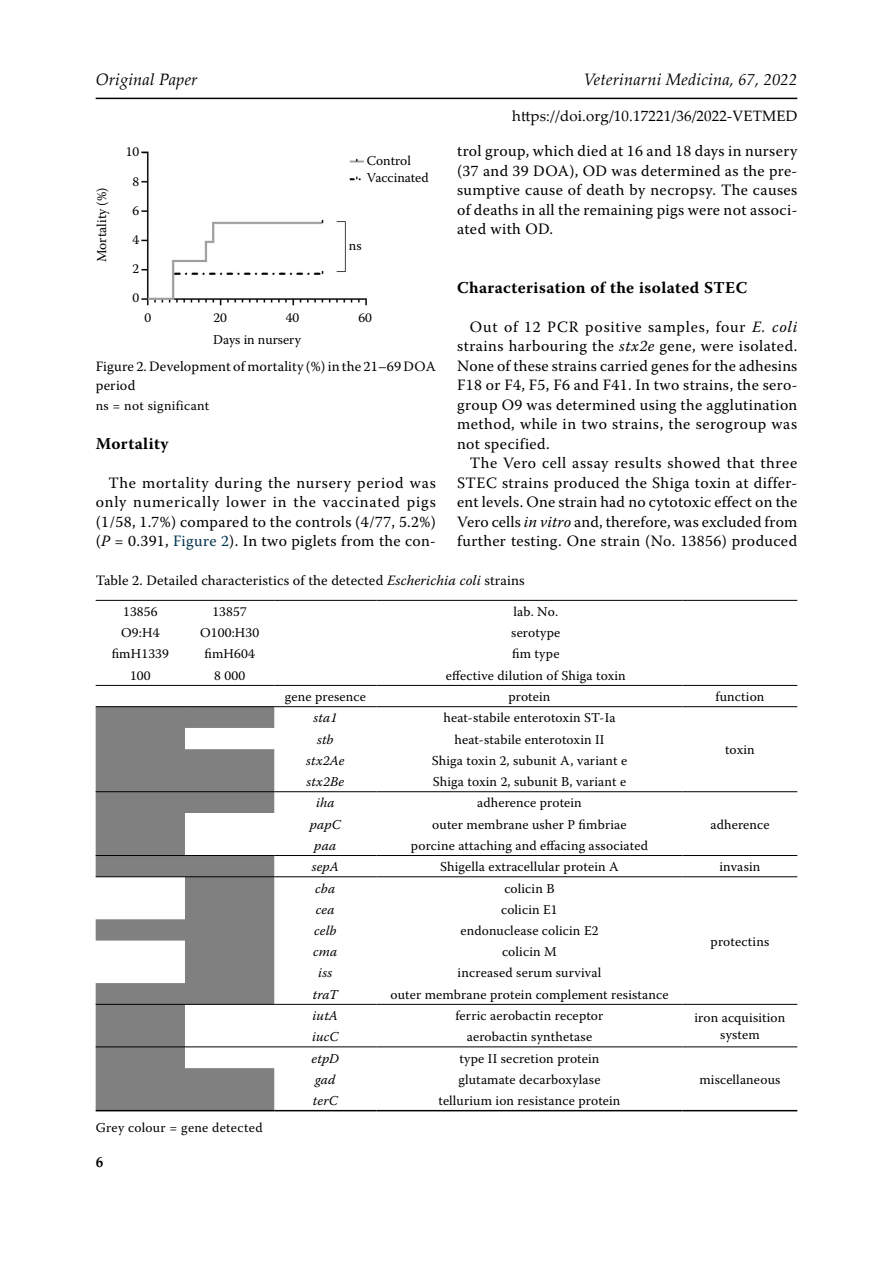
<style>
.page{position:relative;width:893px;height:1263px;background:#fff}
.page>*{position:absolute;margin:0;border:0;box-sizing:border-box;transform-origin:0 0}
.t1{font:700 16.5px "Warnock Pro";letter-spacing:.02em;color:#000}
.t2{font:italic 16.5px "Palatino Linotype";letter-spacing:.01em;color:#000}
.t3{font:15.75px/19.5px "Warnock Pro";letter-spacing:.02em;color:#000;text-align:justify}
.t4{font:15px "Palatino Linotype";letter-spacing:.01em;color:#000}
.t5{font:700 15px "Palatino Linotype";color:#000}
.t6{font:14.25px/19.5px "Warnock Pro";letter-spacing:.01em;color:#000}
.t7{font:13.5px/29.1px "Warnock Pro";letter-spacing:.01em;color:#000;text-align:center}
.t8{font:italic 13.5px "Warnock Pro";letter-spacing:.02em;color:#000}
.s1{font-style:italic}
.s2{color:#00354e}
</style>
<div class="page">
<hr style="left:96px;top:98px;width:701px;height:1px;background:#000">
<img style="left:141px;top:151px;width:226px;height:155px">
<img style="left:345px;top:151px;width:22px;height:44px">
<svg style="left:96px;top:707px;width:178px;height:403px;fill:#808080"></svg>
<hr style="left:96px;top:600px;width:89px;height:1px;background:#000">
<hr style="left:185px;top:600px;width:89px;height:1px;background:#000">
<hr style="left:274px;top:600px;width:102px;height:1px;background:#000">
<hr style="left:376px;top:600px;width:306px;height:1px;background:#000">
<hr style="left:682px;top:600px;width:115px;height:1px;background:#000">
<hr style="left:96px;top:685px;width:89px;height:1px;background:#000">
<hr style="left:185px;top:685px;width:89px;height:1px;background:#000">
<hr style="left:274px;top:685px;width:102px;height:1px;background:#000">
<hr style="left:376px;top:685px;width:306px;height:1px;background:#000">
<hr style="left:682px;top:685px;width:115px;height:1px;background:#000">
<hr style="left:96px;top:706px;width:89px;height:1px;background:#000">
<hr style="left:185px;top:706px;width:89px;height:1px;background:#000">
<hr style="left:274px;top:706px;width:102px;height:1px;background:#000">
<hr style="left:376px;top:706px;width:306px;height:1px;background:#000">
<hr style="left:682px;top:706px;width:115px;height:1px;background:#000">
<hr style="left:96px;top:1110px;width:89px;height:1px;background:#000">
<hr style="left:185px;top:1110px;width:89px;height:1px;background:#000">
<hr style="left:274px;top:1110px;width:102px;height:1px;background:#000">
<hr style="left:376px;top:1110px;width:306px;height:1px;background:#000">
<hr style="left:682px;top:1110px;width:115px;height:1px;background:#000">
<hr style="left:682px;top:791px;width:115px;height:1px;background:#000">
<hr style="left:96px;top:791px;width:89px;height:1px;background:#000">
<hr style="left:185px;top:791px;width:89px;height:1px;background:#000">
<hr style="left:274px;top:791px;width:102px;height:1px;background:#000">
<hr style="left:376px;top:791px;width:306px;height:1px;background:#000">
<hr style="left:96px;top:876px;width:89px;height:1px;background:#000">
<hr style="left:185px;top:876px;width:89px;height:1px;background:#000">
<hr style="left:274px;top:876px;width:102px;height:1px;background:#000">
<hr style="left:376px;top:876px;width:306px;height:1px;background:#000">
<hr style="left:682px;top:876px;width:115px;height:1px;background:#000">
<hr style="left:682px;top:1004px;width:115px;height:1px;background:#000">
<hr style="left:96px;top:1004px;width:89px;height:1px;background:#000">
<hr style="left:185px;top:1004px;width:89px;height:1px;background:#000">
<hr style="left:274px;top:1004px;width:102px;height:1px;background:#000">
<hr style="left:376px;top:1004px;width:306px;height:1px;background:#000">
<hr style="left:682px;top:1046px;width:115px;height:1px;background:#000">
<hr style="left:96px;top:1046px;width:89px;height:1px;background:#000">
<hr style="left:185px;top:1046px;width:89px;height:1px;background:#000">
<hr style="left:274px;top:1046px;width:102px;height:1px;background:#000">
<hr style="left:376px;top:1046px;width:306px;height:1px;background:#000">
<hr style="left:682px;top:855px;width:115px;height:1px;background:#000">
<hr style="left:96px;top:855px;width:89px;height:1px;background:#000">
<hr style="left:185px;top:855px;width:89px;height:1px;background:#000">
<hr style="left:274px;top:855px;width:102px;height:1px;background:#000">
<hr style="left:376px;top:855px;width:306px;height:1px;background:#000">
<div style="left:349px;top:240px;width:17px;height:15px;background:#fff"></div>
<p class="t2" style="left:96px;top:68px;width:104px">Original Paper</p>
<p class="t2" style="left:584px;top:68px;width:215px">Veterinarni Medicina, 67, 2022</p>
<p class="t4" style="left:512px;top:106px;width:287px">https://doi.org/10.17221/36/2022-VETMED</p>
<p class="t7" style="left:87px;top:262px;width:76px;rotate:-90deg">Mortality (%)</p>
<p class="t7" style="left:126px;top:137px;width:15px">10<br>8<br>6<br>4<br>2<br>0</p>
<p class="t7" style="left:367px;top:152px;width:63px;line-height:17.2px;text-align:left">Control<br>Vaccinated</p>
<p class="t7" style="left:349px;top:230px;width:14px">ns</p>
<p class="t7" style="left:144px;top:303px;width:8px">0</p>
<p class="t7" style="left:213px;top:303px;width:15px">20</p>
<p class="t7" style="left:286px;top:303px;width:15px">40</p>
<p class="t7" style="left:358px;top:303px;width:15px">60</p>
<p class="t7" style="left:213px;top:325px;width:90px">Days in nursery</p>
<p class="t6" style="left:96px;top:356px;width:342px">Figure 2. Development of mortality (%) in the 21–69 DOA period</p>
<p class="t7" style="left:96px;top:391px;width:115px">ns = not significant</p>
<p class="t1" style="left:96px;top:434px;width:74px">Mortality</p>
<p class="t3" style="left:96px;top:473px;width:342px;text-indent:13px">The mortality during the nursery period was only numerically lower in the vaccinated pigs (1/58, 1.7%) compared to the controls (4/77, 5.2%) (<span class="s1">P</span> = 0.391, <span class="s2">Figure 2</span>). In two piglets from the con-</p>
<p class="t3" style="left:457px;top:141px;width:342px">trol group, which died at 16 and 18 days in nursery (37 and 39 DOA), OD was determined as the pre&shy;sumptive cause of death by necropsy. The causes of deaths in all the remaining pigs were not associ&shy;ated with OD.</p>
<p class="t1" style="left:457px;top:278px;width:292px">Characterisation of the isolated STEC</p>
<p class="t3" style="left:457px;top:317px;width:342px;text-indent:13px">Out of 12 PCR positive samples, four <span class="s1">E. coli </span>strains harbouring the <span class="s1">stx2e</span> gene, were isolated.<br>None of these strains carried genes for the adhesins F18 or F4, F5, F6 and F41. In two strains, the sero&shy;group O9 was determined using the agglutination method, while in two strains, the serogroup was not specified.</p>
<p class="t3" style="left:457px;top:453px;width:342px;text-indent:13px">The Vero cell assay results showed that three STEC strains produced the Shiga toxin at differ&shy;ent levels. One strain had no cytotoxic effect on the Vero cells <span class="s1">in vitro</span> and, therefore, was excluded from further testing. One strain (No. 13856) produced</p>
<p class="t6" style="left:96px;top:571px;width:431px">Table 2. Detailed characteristics of the detected <span class="s1">Escherichia coli</span> strains</p>
<p class="t7" style="left:123px;top:597px;width:36px">13856</p>
<p class="t7" style="left:212px;top:597px;width:36px">13857</p>
<p class="t7" style="left:513px;top:597px;width:46px">lab. No.</p>
<p class="t7" style="left:121px;top:618px;width:40px">O9:H4</p>
<p class="t7" style="left:200px;top:618px;width:61px">O100:H30</p>
<p class="t7" style="left:511px;top:618px;width:51px">serotype</p>
<p class="t7" style="left:112px;top:639px;width:59px">fimH1339</p>
<p class="t7" style="left:204px;top:639px;width:52px">fimH604</p>
<p class="t7" style="left:512px;top:639px;width:49px">fim type</p>
<p class="t7" style="left:130px;top:660px;width:22px">100</p>
<p class="t7" style="left:214px;top:660px;width:32px">8 000</p>
<p class="t7" style="left:446px;top:660px;width:181px">effective dilution of Shiga toxin</p>
<p class="t7" style="left:285px;top:682px;width:83px">gene presence</p>
<p class="t7" style="left:508px;top:682px;width:44px">protein</p>
<p class="t7" style="left:715px;top:682px;width:51px">function</p>
<p class="t8" style="left:313px;top:710px;width:25px">sta1</p>
<p class="t7" style="left:443px;top:703px;width:174px">heat-stabile enterotoxin ST-Ia</p>
<p class="t7" style="left:725px;top:735px;width:31px">toxin</p>
<p class="t8" style="left:317px;top:731px;width:18px">stb</p>
<p class="t7" style="left:454px;top:724px;width:151px">heat-stabile enterotoxin II</p>
<p class="t8" style="left:306px;top:752px;width:40px">stx2Ae</p>
<p class="t7" style="left:432px;top:746px;width:197px">Shiga toxin 2, subunit A, variant e</p>
<p class="t8" style="left:306px;top:773px;width:39px">stx2Be</p>
<p class="t7" style="left:433px;top:767px;width:195px">Shiga toxin 2, subunit B, variant e</p>
<p class="t8" style="left:316px;top:795px;width:20px">iha</p>
<p class="t7" style="left:477px;top:788px;width:106px">adherence protein</p>
<p class="t8" style="left:310px;top:816px;width:32px">papC</p>
<p class="t7" style="left:432px;top:809px;width:196px">outer membrane usher P fimbriae</p>
<p class="t7" style="left:710px;top:809px;width:61px">adherence</p>
<p class="t8" style="left:314px;top:837px;width:24px">paa</p>
<p class="t7" style="left:411px;top:830px;width:239px">porcine attaching and effacing associated</p>
<p class="t8" style="left:312px;top:858px;width:29px">sepA</p>
<p class="t7" style="left:440px;top:852px;width:180px">Shigella extracellular protein A</p>
<p class="t7" style="left:719px;top:852px;width:43px">invasin</p>
<p class="t8" style="left:315px;top:880px;width:22px">cba</p>
<p class="t7" style="left:504px;top:873px;width:52px">colicin B</p>
<p class="t7" style="left:96px;top:1112px;width:168px">Grey colour = gene detected</p>
<p class="t5" style="left:96px;top:1151px;width:9px">6</p>
<p class="t8" style="left:316px;top:901px;width:20px">cea</p>
<p class="t7" style="left:501px;top:894px;width:58px">colicin E1</p>
<p class="t8" style="left:314px;top:922px;width:24px">celb</p>
<p class="t7" style="left:460px;top:916px;width:140px">endonuclease colicin E2</p>
<p class="t8" style="left:313px;top:944px;width:26px">cma</p>
<p class="t7" style="left:502px;top:937px;width:56px">colicin M</p>
<p class="t8" style="left:318px;top:965px;width:16px">iss</p>
<p class="t7" style="left:458px;top:958px;width:145px">increased serum survival</p>
<p class="t8" style="left:313px;top:986px;width:26px">traT</p>
<p class="t7" style="left:390px;top:979px;width:280px">outer membrane protein complement resistance</p>
<p class="t8" style="left:313px;top:1007px;width:27px">iutA</p>
<p class="t7" style="left:455px;top:1001px;width:149px">ferric aerobactin receptor</p>
<p class="t7" style="left:694px;top:1003px;width:92px">iron acquisition</p>
<p class="t8" style="left:312px;top:1028px;width:28px">iucC</p>
<p class="t7" style="left:467px;top:1022px;width:127px">aerobactin synthetase</p>
<p class="t7" style="left:720px;top:1020px;width:41px">system</p>
<p class="t8" style="left:312px;top:1050px;width:29px">etpD</p>
<p class="t7" style="left:459px;top:1043px;width:141px">type II secretion protein</p>
<p class="t8" style="left:315px;top:1071px;width:22px">gad</p>
<p class="t7" style="left:458px;top:1064px;width:144px">glutamate decarboxylase</p>
<p class="t7" style="left:699px;top:1064px;width:83px">miscellaneous</p>
<p class="t8" style="left:313px;top:1092px;width:26px">terC</p>
<p class="t7" style="left:438px;top:1085px;width:184px">tellurium ion resistance protein</p>
<p class="t7" style="left:711px;top:926px;width:60px">protectins</p>
</div>
